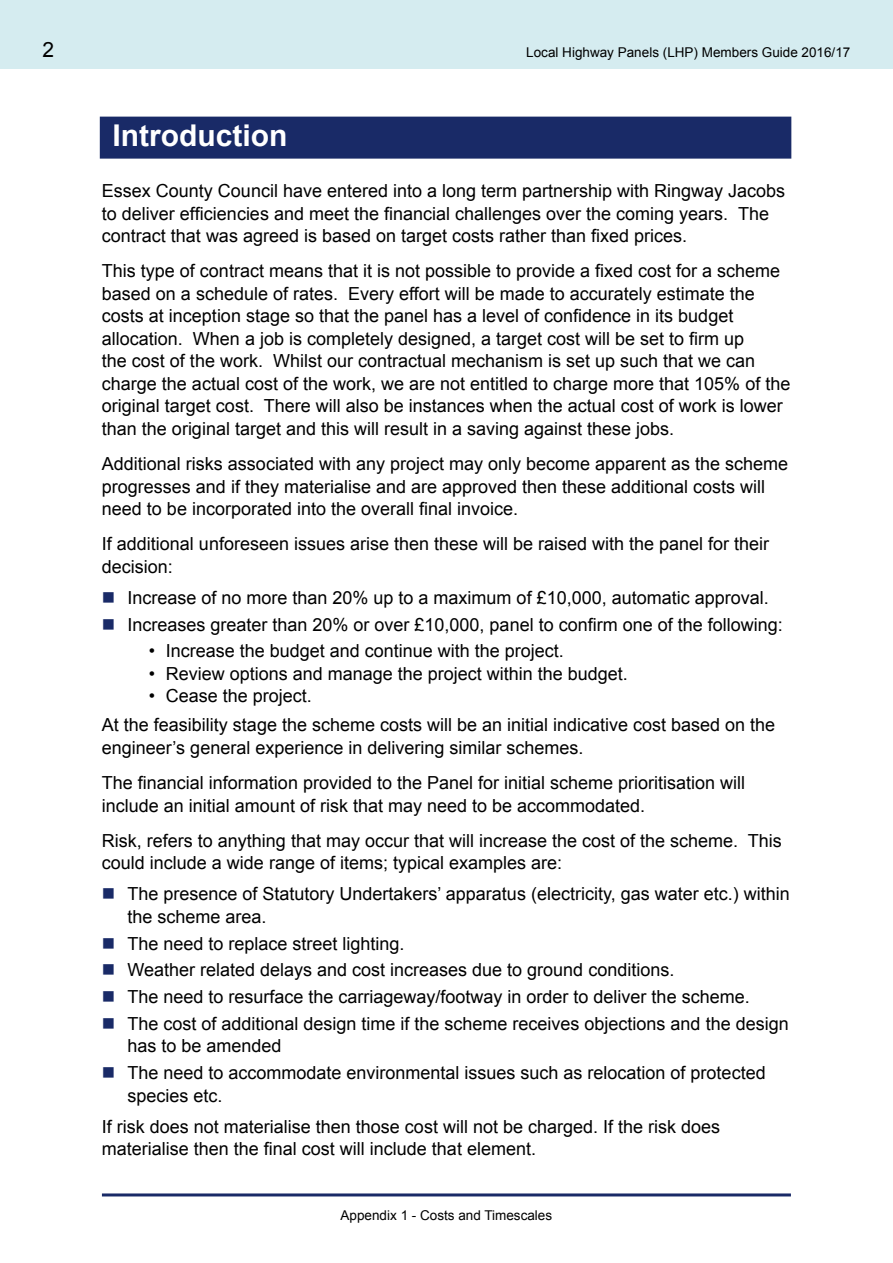
<style>
.page{position:relative;width:893px;height:1263px;background:#fff}
.page>*{position:absolute;margin:0;border:0;box-sizing:border-box;transform-origin:0 0}
.t1{font:700 30px "Arial";color:#fff}
.t2{font:21px "Arial";color:#000}
.t3{font:18px/22.5px "Arial";color:#000}
.t4{font:13.5px "Arial";color:#000}
</style>
<div class="page">
<div style="left:0;top:0;width:893px;height:69px;background:#d5ecf0"></div>
<hr style="left:102px;top:1193px;width:689px;height:3px;background:#192a67">
<div style="left:100px;top:117px;width:691px;height:42px;background:#192a67"></div>
<p class="t2" style="left:43px;top:36px;width:13px">2</p>
<p class="t4" style="left:526px;top:44px;width:326px">Local Highway Panels (LHP) Members Guide 2016/17</p>
<h1 class="t1" style="left:113px;top:115px;width:176px">Introduction</h1>
<p class="t3" style="left:102px;top:180px;width:685px">Essex County Council have entered into a long term partnership with Ringway Jacobs to deliver efficiencies and meet the financial challenges over the coming years. The contract that was agreed is based on target costs rather than fixed prices.</p>
<p class="t3" style="left:102px;top:260px;width:690px">This type of contract means that it is not possible to provide a fixed cost for a scheme based on a schedule of rates. Every effort will be made to accurately estimate the costs at inception stage so that the panel has a level of confidence in its budget allocation. When a job is completely designed, a target cost will be set to firm up<br>the cost of the work. Whilst our contractual mechanism is set up such that we can charge the actual cost of the work, we are not entitled to charge more that 105% of the original target cost. There will also be instances when the actual cost of work is lower than the original target and this will result in a saving against these jobs.</p>
<p class="t3" style="left:102px;top:453px;width:688px">Additional risks associated with any project may only become apparent as the scheme progresses and if they materialise and are approved then these additional costs will need to be incorporated into the overall final invoice.</p>
<p class="t3" style="left:102px;top:533px;width:669px">If additional unforeseen issues arise then these will be raised with the panel for their decision:</p>
<p class="t3" style="left:127px;top:584px;width:657px;line-height:26.7px">Increase of no more than 20% up to a maximum of £10,000, automatic approval.<br>Increases greater than 20% or over £10,000, panel to confirm one of the following:</p>
<p class="t3" style="left:149px;top:640px;width:417px">• Increase the budget and continue with the project.</p>
<p class="t3" style="left:149px;top:662px;width:481px">• Review options and manage the project within the budget.</p>
<p class="t3" style="left:102px;top:682px;width:675px;line-height:28.8px;text-indent:47px">• Cease the project.<br>At the feasibility stage the scheme costs will be an initial indicative cost based on the</p>
<p class="t3" style="left:102px;top:730px;width:645px;line-height:35.2px">engineer’s general experience in delivering similar schemes.<br>The financial information provided to the Panel for initial scheme prioritisation will</p>
<p class="t3" style="left:102px;top:788px;width:681px;line-height:35.2px">include an initial amount of risk that may need to be accommodated.<br>Risk, refers to anything that may occur that will increase the cost of the scheme. This</p>
<p class="t3" style="left:127px;top:848px;width:664px;line-height:31px;text-indent:-26px">could include a wide range of items; typical examples are:<br>The presence of Statutory Undertakers’ apparatus (electricity, gas water etc.) within</p>
<p class="t3" style="left:127px;top:903px;width:663px;line-height:26.7px">the scheme area.<br>The need to replace street lighting.<br>Weather related delays and cost increases due to ground conditions.<br>The need to resurface the carriageway/footway in order to deliver the scheme.<br>The cost of additional design time if the scheme receives objections and the design</p>
<p class="t3" style="left:127px;top:1033px;width:640px;line-height:26.7px">has to be amended<br>The need to accommodate environmental issues such as relocation of protected</p>
<p class="t3" style="left:102px;top:1080px;width:620px;line-height:31px;text-indent:26px">species etc.<br>If risk does not materialise then those cost will not be charged. If the risk does</p>
<p class="t3" style="left:102px;top:1138px;width:436px">materialise then the final cost will include that element.</p>
<p class="t4" style="left:341px;top:1206px;width:213px">Appendix 1 - Costs and Timescales</p>
</div>
